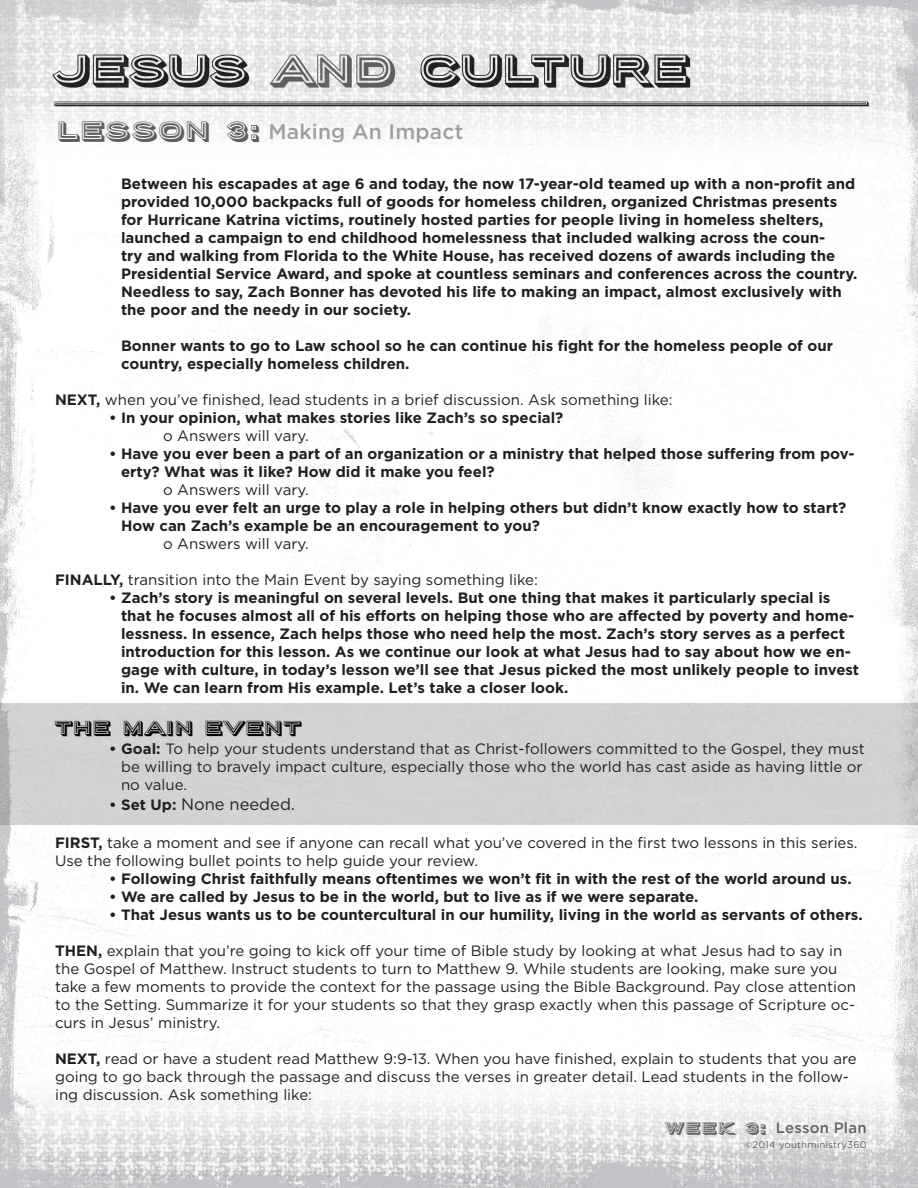
<style>
.page{position:relative;width:918px;height:1188px;background:#fff}
.page>*{position:absolute;margin:0;border:0;box-sizing:border-box;transform-origin:0 0}
.t1{font:500 21px "Gotham";letter-spacing:.01em;color:#9d9fa2}
.t2{font:18px "Porter Sans Block";letter-spacing:-.01em;color:#040503}
.t3{font:16.5px "Gotham";color:#231f20}
.t4{font:700 15px/18px "Gotham";color:#231f20}
.t5{font:15px/18px "Gotham";color:#231f20}
.t6{font:500 15px "Gotham";letter-spacing:.01em;color:#636366}
.t7{font:9.6px "Gotham";letter-spacing:.02em;color:#5f5f62}
.s1{font-family:"Porter Sans Block";font-weight:400;font-size:24px;color:#5f5f62}
.s2{font-weight:700}
.s3{font-weight:700;font-size:15px}
.s4{font-family:"Porter Sans Block";font-weight:400}
</style>
<div class="page">
<img style="left:0;top:0;width:918px;height:1188px">
<svg style="left:54px;top:102px;width:815px;height:4px;background:#727071"></svg>
<div style="left:0;top:704px;width:918px;height:121px;background:#d2d2d2"></div>
<h1 class="t1" style="left:59px;top:118px;width:406px"><span class="s1">LESSON 3:</span> Making An Impact</h1>
<p class="t4" style="left:121px;top:175px;width:738px">Between his escapades at age 6 and today, the now 17-year-old teamed up with a non-profit and provided 10,000 backpacks full of goods for homeless children, organized Christmas presents for Hurricane Katrina victims, routinely hosted parties for people living in homeless shelters, launched a campaign to end childhood homelessness that included walking across the coun-<br>try and walking from Florida to the White House, has received dozens of awards including the Presidential Service Award, and spoke at countless seminars and conferences across the country.<br>Needless to say, Zach Bonner has devoted his life to making an impact, almost exclusively with the poor and the needy in our society.</p>
<p class="t4" style="left:121px;top:337px;width:714px">Bonner wants to go to Law school so he can continue his fight for the homeless people of our country, especially homeless children.</p>
<p class="t5" style="left:55px;top:390px;width:619px"><span class="s2">NEXT,</span> when you’ve finished, lead students in a brief discussion. Ask something like:</p>
<p class="t4" style="left:109px;top:409px;width:456px">• In your opinion, what makes stories like Zach’s so special?</p>
<p class="t5" style="left:163px;top:426px;width:147px">o Answers will vary.</p>
<p class="t4" style="left:121px;top:445px;width:735px;text-indent:-12px">• Have you ever been a part of an organization or a ministry that helped those suffering from pov&shy;erty? What was it like? How did it make you feel?</p>
<p class="t5" style="left:163px;top:480px;width:147px">o Answers will vary.</p>
<p class="t4" style="left:121px;top:499px;width:727px;text-indent:-12px">• Have you ever felt an urge to play a role in helping others but didn’t know exactly how to start?<br>How can Zach’s example be an encouragement to you?</p>
<p class="t5" style="left:163px;top:534px;width:147px">o Answers will vary.</p>
<p class="t5" style="left:55px;top:570px;width:484px"><span class="s2">FINALLY,</span> transition into the Main Event by saying something like:</p>
<p class="t4" style="left:121px;top:589px;width:740px;text-indent:-12px">• Zach’s story is meaningful on several levels. But one thing that makes it particularly special is that he focuses almost all of his efforts on helping those who are affected by poverty and home&shy;lessness. In essence, Zach helps those who need help the most. Zach’s story serves as a perfect introduction for this lesson. As we continue our look at what Jesus had to say about how we en&shy;gage with culture, in today’s lesson we’ll see that Jesus picked the most unlikely people to invest in. We can learn from His example. Let’s take a closer look.</p>
<p class="t2" style="left:55px;top:716px;width:250px">THE MAIN EVENT</p>
<p class="t5" style="left:121px;top:740px;width:745px;text-indent:-12px"><span class="s2">• Goal:</span> To help your students understand that as Christ-followers committed to the Gospel, they must be willing to bravely impact culture, especially those who the world has cast aside as having little or no value.</p>
<p class="t3" style="left:109px;top:794px;width:187px"><span class="s3">• Set Up:</span> None needed.</p>
<p class="t5" style="left:55px;top:833px;width:804px"><span class="s2">FIRST,</span> take a moment and see if anyone can recall what you’ve covered in the first two lessons in this series.<br>Use the following bullet points to help guide your review.</p>
<p class="t4" style="left:109px;top:869px;width:744px">• Following Christ faithfully means oftentimes we won’t fit in with the rest of the world around us.</p>
<p class="t4" style="left:109px;top:887px;width:591px">• We are called by Jesus to be in the world, but to live as if we were separate.</p>
<p class="t4" style="left:109px;top:905px;width:755px">• That Jesus wants us to be countercultural in our humility, living in the world as servants of others.</p>
<p class="t5" style="left:55px;top:941px;width:802px"><span class="s2">THEN,</span> explain that you’re going to kick off your time of Bible study by looking at what Jesus had to say in the Gospel of Matthew. Instruct students to turn to Matthew 9. While students are looking, make sure you take a few moments to provide the context for the passage using the Bible Background. Pay close attention to the Setting. Summarize it for your students so that they grasp exactly when this passage of Scripture oc&shy;curs in Jesus’ ministry.</p>
<p class="t5" style="left:55px;top:1049px;width:803px"><span class="s2">NEXT,</span> read or have a student read Matthew 9:9-13. When you have finished, explain to students that you are going to go back through the passage and discuss the verses in greater detail. Lead students in the follow&shy;ing discussion. Ask something like:</p>
<p class="t6" style="left:665px;top:1118px;width:203px"><span class="s4">WEEK 3:</span> Lesson Plan</p>
<p class="t7" style="left:744px;top:1138px;width:124px">©2014 youthministry360</p>
</div>
